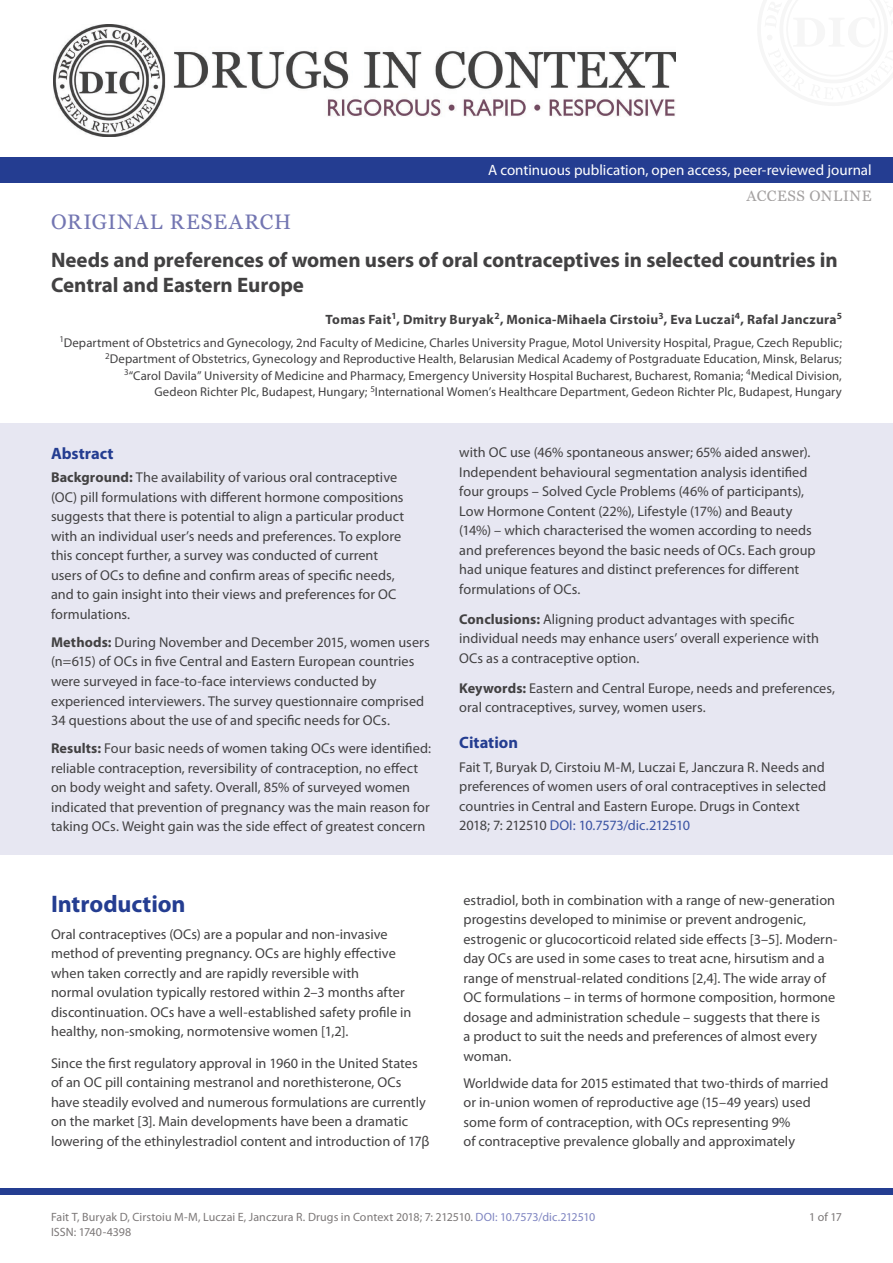
<style>
.page{position:relative;width:893px;height:1263px;background:#fff}
.page>*{position:absolute;margin:0;border:0;box-sizing:border-box;transform-origin:0 0}
.t1{font:700 24px "Myriad Pro";letter-spacing:-.005em;color:#243d91}
.JTL{font:700 21px/25.5px "Myriad Pro";letter-spacing:-.005em;color:#424142}
.SP_JID{font:21px "Georgia";letter-spacing:.05em;color:#7376b2}
.OPH1{font:700 16.5px "Myriad Pro";color:#243d91}
.t2{font:15px "Myriad Pro";color:#fff}
.t3{font:15px "Georgia";letter-spacing:.045em;color:#7c7878}
.OPTXS{font:14.25px/19.5px "Myriad Pro";color:#424142}
.TXT_S{font:14.25px/19.5px "Myriad Pro";color:#424142}
.OPTX{font:14.25px/19.5px "Myriad Pro";color:#424142}
.TXT{font:14.25px/19.5px "Myriad Pro";color:#424142}
.JAU{font:700 13.5px "Myriad Pro";letter-spacing:.015em;color:#424142}
.JAF{font:12.75px/16.5px "Myriad Pro";letter-spacing:.005em;color:#424142;text-align:right}
.t4{font:12px "Myriad Pro";letter-spacing:.005em;color:#7c7878}
.s1{font-weight:700}
.s2{color:#3a53a3}
.s3{color:#7f85c1}
</style>
<div class="page">
<div style="left:0;top:157px;width:893px;height:26px;background:#243d91"></div>
<img style="left:53px;top:24px;width:622px;height:112px">
<div style="left:0;top:423px;width:893px;height:432px;background:#e7e7f2"></div>
<div style="left:0;top:1188px;width:893px;height:7px;background:#243d91"></div>
<p class="t2" style="left:488px;top:161px;width:385px">A continuous publication, open access, peer-reviewed journal</p>
<p class="SP_JID" style="left:51px;top:206px;width:242px">ORIGINAL RESEARCH</p>
<p class="t3" style="left:746px;top:185px;width:127px">ACCESS ONLINE</p>
<p class="JTL" style="left:51px;top:246px;width:788px">Needs and preferences of women users of oral contraceptives in selected countries in<br>Central and Eastern Europe</p>
<p class="JAU" style="left:326px;top:310px;width:518px">Tomas Fait<sup>1</sup>, Dmitry Buryak<sup>2</sup>, Monica-Mihaela Cirstoiu<sup>3</sup>, Eva Luczai<sup>4</sup>, Rafal Janczura<sup>5</sup></p>
<p class="JAF" style="left:59px;top:334px;width:784px"><sup>1</sup>Department of Obstetrics and Gynecology, 2nd Faculty of Medicine, Charles University Prague, Motol University Hospital, Prague, Czech Republic; <sup>2</sup>Department of Obstetrics, Gynecology and Reproductive Health, Belarusian Medical Academy of Postgraduate Education, Minsk, Belarus;<br><sup>3</sup>“Carol Davila” University of Medicine and Pharmacy, Emergency University Hospital Bucharest, Bucharest, Romania; <sup>4</sup>Medical Division,<br>Gedeon Richter Plc, Budapest, Hungary; <sup>5</sup>International Women’s Healthcare Department, Gedeon Richter Plc, Budapest, Hungary</p>
<p class="OPH1" style="left:51px;top:442px;width:64px">Abstract</p>
<p class="OPTX" style="left:51px;top:468px;width:355px"><span class="s1">Background:</span> The availability of various oral contraceptive (OC) pill formulations with different hormone compositions suggests that there is potential to align a particular product with an individual user’s needs and preferences. To explore this concept further, a survey was conducted of current users of OCs to define and confirm areas of specific needs, and to gain insight into their views and preferences for OC formulations.</p>
<p class="OPTXS" style="left:51px;top:632px;width:380px"><span class="s1">Methods:</span> During November and December 2015, women users (n=615) of OCs in five Central and Eastern European countries were surveyed in face-to-face interviews conducted by experienced interviewers. The survey questionnaire comprised 34 questions about the use of and specific needs for OCs.</p>
<p class="OPTXS" style="left:51px;top:738px;width:381px"><span class="s1">Results:</span> Four basic needs of women taking OCs were identified: reliable contraception, reversibility of contraception, no effect on body weight and safety. Overall, 85% of surveyed women indicated that prevention of pregnancy was the main reason for taking OCs. Weight gain was the side effect of greatest concern</p>
<h1 class="t1" style="left:51px;top:888px;width:136px">Introduction</h1>
<p class="TXT" style="left:51px;top:924px;width:362px">Oral contraceptives (OCs) are a popular and non-invasive method of preventing pregnancy. OCs are highly effective when taken correctly and are rapidly reversible with<br>normal ovulation typically restored within 2–3 months after discontinuation. OCs have a well-established safety profile in healthy, non-smoking, normotensive women [1,2].</p>
<p class="TXT_S" style="left:51px;top:1053px;width:380px">Since the first regulatory approval in 1960 in the United States of an OC pill containing mestranol and norethisterone, OCs have steadily evolved and numerous formulations are currently on the market [3]. Main developments have been a dramatic lowering of the ethinylestradiol content and introduction of 17β</p>
<p class="OPTXS" style="left:459px;top:442px;width:358px">with OC use (46% spontaneous answer; 65% aided answer).<br>Independent behavioural segmentation analysis identified four groups – Solved Cycle Problems (46% of participants), Low Hormone Content (22%), Lifestyle (17%) and Beauty (14%) – which characterised the women according to needs and preferences beyond the basic needs of OCs. Each group had unique features and distinct preferences for different formulations of OCs.</p>
<p class="OPTXS" style="left:459px;top:609px;width:361px"><span class="s1">Conclusions:</span> Aligning product advantages with specific individual needs may enhance users’ overall experience with<br>OCs as a contraceptive option.</p>
<p class="OPTXS" style="left:459px;top:678px;width:377px"><span class="s1">Keywords:</span> Eastern and Central Europe, needs and preferences, oral contraceptives, survey, women users.</p>
<p class="OPH1" style="left:459px;top:732px;width:60px">Citation</p>
<p class="OPTX" style="left:459px;top:757px;width:368px">Fait T, Buryak D, Cirstoiu M-M, Luczai E, Janczura R. Needs and preferences of women users of oral contraceptives in selected countries in Central and Eastern Europe. Drugs in Context 2018; 7: 212510 <span class="s2">DOI: 10.7573/dic.212510</span></p>
<p class="TXT_S" style="left:463px;top:890px;width:376px">estradiol, both in combination with a range of new-generation progestins developed to minimise or prevent androgenic, estrogenic or glucocorticoid related side effects [3–5]. Modern&shy;day OCs are used in some cases to treat acne, hirsutism and a range of menstrual-related conditions [2,4]. The wide array of OC formulations – in terms of hormone composition, hormone dosage and administration schedule – suggests that there is<br>a product to suit the needs and preferences of almost every woman.</p>
<p class="TXT_S" style="left:463px;top:1073px;width:367px">Worldwide data for 2015 estimated that two-thirds of married or in-union women of reproductive age (15–49 years) used some form of contraception, with OCs representing 9%<br>of contraceptive prevalence globally and approximately</p>
<p class="t4" style="left:51px;top:1209px;width:546px">Fait T, Buryak D, Cirstoiu M-M, Luczai E, Janczura R. Drugs in Context 2018; 7: 212510. <span class="s3">DOI: 10.7573/dic.212510</span></p>
<p class="t4" style="left:809px;top:1209px;width:34px">1 of 17</p>
<p class="t4" style="left:51px;top:1224px;width:82px">ISSN: 1740-4398</p>
</div>
